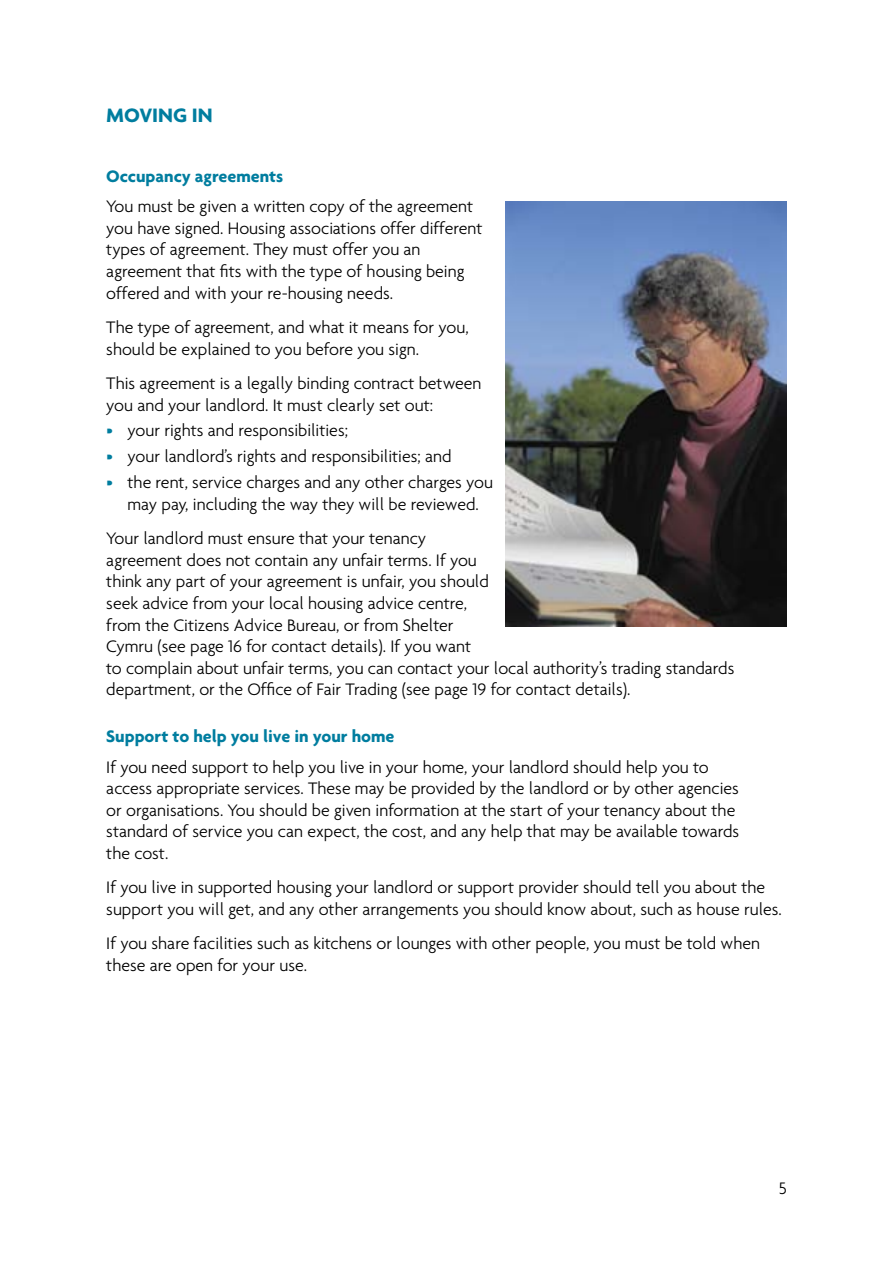
<style>
.page{position:relative;width:893px;height:1263px;background:#fff}
.page>*{position:absolute;margin:0;border:0;box-sizing:border-box;transform-origin:0 0}
.Heading{font:700 21px "Agenda";color:#007d9f}
.Text{font:300 18px/21.6px "Agenda";color:#000}
.Last_Bullet{font:300 18px/21.6px "Agenda";color:#000;text-align:center}
.Bullets{font:300 18px "Agenda";color:#000}
.Sub_heading{font:700 18px "Agenda";color:#007d9f}
.s1{color:#007d9f}
</style>
<div class="page">
<img style="left:506px;top:202px;width:281px;height:425px">
<p class="Heading" style="left:106px;top:103px;width:108px">MOVING IN</p>
<p class="Sub_heading" style="left:106px;top:165px;width:179px">Occupancy agreements</p>
<p class="Text" style="left:106px;top:195px;width:378px">You must be given a written copy of the agreement you have signed. Housing associations offer different types of agreement. They must offer you an agreement that fits with the type of housing being offered and with your re-housing needs.</p>
<p class="Text" style="left:106px;top:316px;width:364px">The type of agreement, and what it means for you, should be explained to you before you sign.</p>
<p class="Text" style="left:106px;top:372px;width:377px">This agreement is a legally binding contract between you and your landlord. It must clearly set out:</p>
<p class="Bullets" style="left:106px;top:420px;width:243px"><span class="s1">•</span> your rights and responsibilities;</p>
<p class="Bullets" style="left:106px;top:446px;width:347px"><span class="s1">•</span> your landlord’s rights and responsibilities; and</p>
<p class="Last_Bullet" style="left:106px;top:471px;width:388px"><span class="s1">•</span> the rent, service charges and any other charges you may pay, including the way they will be reviewed.</p>
<p class="Text" style="left:106px;top:527px;width:630px">Your landlord must ensure that your tenancy<br>agreement does not contain any unfair terms. If you<br>think any part of your agreement is unfair, you should<br>seek advice from your local housing advice centre,<br>from the Citizens Advice Bureau, or from Shelter<br>Cymru (see page 16 for contact details). If you want<br>to complain about unfair terms, you can contact your local authority’s trading standards department, or the Office of Fair Trading (see page 19 for contact details).</p>
<p class="Sub_heading" style="left:106px;top:726px;width:290px">Support to help you live in your home</p>
<p class="Text" style="left:106px;top:756px;width:634px">If you need support to help you live in your home, your landlord should help you to access appropriate services. These may be provided by the landlord or by other agencies or organisations. You should be given information at the start of your tenancy about the standard of service you can expect, the cost, and any help that may be available towards the cost.</p>
<p class="Text" style="left:106px;top:876px;width:677px">If you live in supported housing your landlord or support provider should tell you about the support you will get, and any other arrangements you should know about, such as house rules.</p>
<p class="Text" style="left:106px;top:932px;width:655px">If you share facilities such as kitchens or lounges with other people, you must be told when these are open for your use.</p>
<p class="Text" style="left:779px;top:1177px;width:10px">5</p>
</div>
